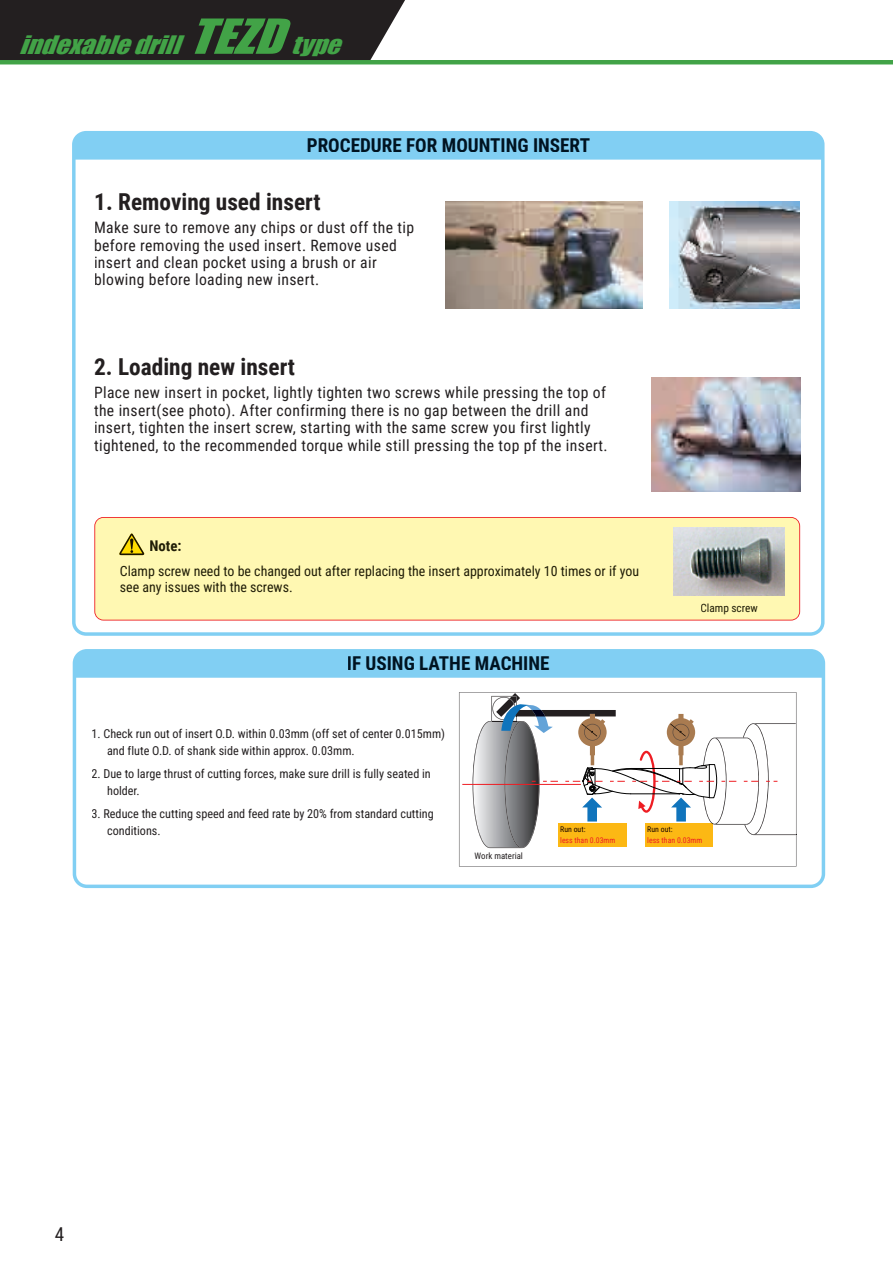
<style>
.page{position:relative;width:893px;height:1263px;background:#fff}
.page>*{position:absolute;margin:0;border:0;box-sizing:border-box;transform-origin:0 0}
.t1{font:italic 23.4px "Impact";color:#42a347;scale:1.15 1}
.t2{font:700 23.25px "Roboto Condensed";color:#231f20}
.t3{font:19.2px "Roboto Condensed";color:#231f20}
.t4{font:700 19.05px "Roboto Condensed";color:#001321}
.t5{font:15.6px/17.4px "Roboto Condensed";letter-spacing:.025em;color:#231f20}
.t6{font:700 14.7px "Roboto Condensed";color:#201d07}
.t7{font:13.95px/16.6px "Roboto Condensed";color:#201d07}
.t8{font:12.15px/17.4px "Roboto Condensed";color:#231f20}
.t9{font:11.25px "Roboto Condensed";color:#201d07}
.t10{font:8.85px "Roboto Condensed";color:#231f20}
.t11{font:7.8px "Roboto Condensed";color:#ee1d23}
.t12{font:7.8px "Roboto Condensed";color:#1b0600}
.s1{font-size:44.7px}
</style>
<div class="page">
<div style="left:0;top:0;width:405px;height:60px;background:#231f20"></div>
<hr style="left:0;top:60px;width:893px;height:4px;background:#42a347">
<img style="left:651px;top:378px;width:149px;height:113px">
<img style="left:445px;top:202px;width:198px;height:106px">
<div style="left:94px;top:517px;width:706px;height:103px;background:#fff8b2"></div>
<div style="left:72px;top:131px;width:752px;height:505px;border:3px solid #81cff3;border-radius:12px"></div>
<div style="left:74px;top:133px;width:749px;height:27px;background:#81cff3"></div>
<div style="left:308px;top:138px;width:282px;height:14px;background:#81cff3"></div>
<div style="left:73px;top:649px;width:752px;height:239px;border:3px solid #81cff3;border-radius:12px"></div>
<div style="left:74px;top:651px;width:749px;height:27px;background:#81cff3"></div>
<div style="left:348px;top:656px;width:201px;height:14px;background:#81cff3"></div>
<img style="left:670px;top:202px;width:130px;height:107px">
<svg style="left:459px;top:692px;width:337px;height:174px"></svg>
<hr style="left:462px;top:784px;width:119px;height:1px;background:#ee1d23">
<svg style="left:473px;top:693px;width:324px;height:156px"></svg>
<div style="left:475px;top:853px;width:47px;height:6px;background:#fff"></div>
<div style="left:701px;top:604px;width:57px;height:10px;background:#fff8b2"></div>
<img style="left:673px;top:527px;width:112px;height:68px">
<div style="left:121px;top:565px;width:518px;height:13px;background:#fff8b2"></div>
<div style="left:121px;top:582px;width:171px;height:13px;background:#fff8b2"></div>
<div style="left:150px;top:541px;width:31px;height:10px;background:#fff8b2"></div>
<svg style="left:119px;top:533px;width:25px;height:22px"></svg>
<h1 class="t1" style="left:19px;top:26px;width:291px">indexabledrill<span class="s1">TEZD</span>type</h1>
<p class="t4" style="left:307px;top:131px;width:285px">PROCEDURE FOR MOUNTING INSERT</p>
<h2 class="t2" style="left:94px;top:186px;width:228px">1. Removing used insert</h2>
<p class="t5" style="left:94px;top:218px;width:322px">Make sure to remove any chips or dust off the tip before removing the used insert. Remove used insert and clean pocket using a brush or air blowing before loading new insert.</p>
<h2 class="t2" style="left:94px;top:351px;width:202px">2. Loading new insert</h2>
<p class="t5" style="left:94px;top:384px;width:515px">Place new insert in pocket, lightly tighten two screws while pressing the top of the insert(see photo). After confirming there is no gap between the drill and insert, tighten the insert screw, starting with the same screw you first lightly tightened, to the recommended torque while still pressing the top pf the insert.</p>
<p class="t6" style="left:149px;top:536px;width:34px">Note:</p>
<p class="t7" style="left:120px;top:562px;width:521px">Clamp screw need to be changed out after replacing the insert approximately 10 times or if you see any issues with the screws.</p>
<p class="t4" style="left:347px;top:649px;width:204px">IF USING LATHE MACHINE</p>
<p class="t9" style="left:700px;top:600px;width:59px">Clamp screw</p>
<p class="t8" style="left:107px;top:724px;width:339px;text-indent:-16px">1. Check run out of insert O.D. within 0.03mm (off set of center 0.015mm) and flute O.D. of shank side within approx. 0.03mm.</p>
<p class="t8" style="left:107px;top:764px;width:325px;text-indent:-16px">2. Due to large thrust of cutting forces, make sure drill is fully seated in holder.</p>
<p class="t8" style="left:107px;top:804px;width:328px;text-indent:-16px">3. Reduce the cutting speed and feed rate by 20% from standard cutting conditions.</p>
<p class="t10" style="left:475px;top:850px;width:50px">Work material</p>
<p class="t12" style="left:560px;top:824px;width:27px">Run out:</p>
<p class="t11" style="left:560px;top:835px;width:57px">less than 0.03mm</p>
<p class="t12" style="left:647px;top:824px;width:27px">Run out:</p>
<p class="t11" style="left:647px;top:835px;width:57px">less than 0.03mm</p>
<p class="t3" style="left:55px;top:1221px;width:11px">4</p>
</div>
